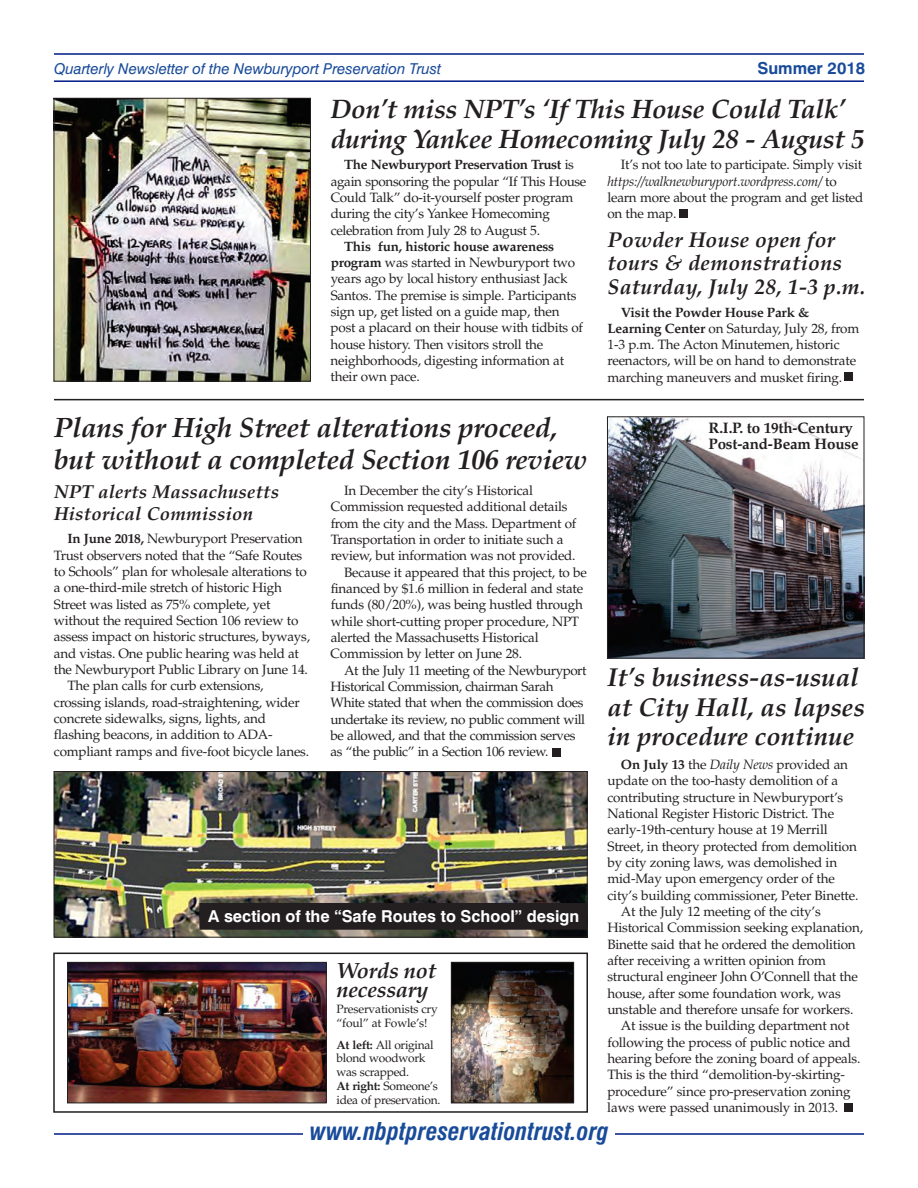
<style>
.page{position:relative;width:918px;height:1188px;background:#fff}
.page>*{position:absolute;margin:0;border:0;box-sizing:border-box;transform-origin:0 0}
.t1{font:italic 700 28.05px/32px "Palatino";letter-spacing:-.015em;color:#231f20}
.t2{font:italic 700 26.7px/30.5px "Palatino";letter-spacing:-.015em;color:#231f20}
.t3{font:italic 700 25.95px/29.5px "Palatino";color:#231f20}
.t4{font:italic 700 condensed 24px "Swiss 721 BT";color:#194b9b}
.t5{font:italic 700 22.05px/19.8px "Palatino";letter-spacing:-.015em;color:#231f20}
.t6{font:italic 700 21.45px/23.1px "Palatino";letter-spacing:.01em;color:#231f20}
.t7{font:italic 700 18.75px/21.3px "Palatino";letter-spacing:.01em;color:#231f20}
.t8{font:700 16.5px "Swiss 721 BT";color:#194b9b}
.t9{font:700 16.35px "Swiss 721 BT";color:#fff}
.t10{font:700 15.15px/16.4px "Palatino";letter-spacing:-.015em;color:#231f20}
.t11{font:italic 15px "Swiss 721 BT";color:#194b9b}
.t12{font:13.5px/16.4px "Palatino";letter-spacing:-.02em;color:#231f20}
.t13{font:700 13.5px "Palatino";letter-spacing:-.025em;color:#231f20}
.t14{font:12px/13.8px "Palatino";letter-spacing:-.025em;color:#231f20}
.s1{font-weight:400}
.s2{font-weight:700}
.s3{font-style:italic}
</style>
<div class="page">
<hr style="left:54px;top:80px;width:810px;height:2px;background:#001c88">
<hr style="left:54px;top:53px;width:810px;height:2px;background:#001c88">
<hr style="left:54px;top:1133px;width:810px;height:2px;background:#001c88">
<div style="left:303px;top:1127px;width:312px;height:14px;background:#fff"></div>
<hr style="left:54px;top:399px;width:810px;height:1px;background:#231f20">
<img style="left:56px;top:100px;width:253px;height:280px">
<div style="left:54px;top:98px;width:257px;height:284px;border:1px solid #231f20"></div>
<div style="left:844px;top:1104px;width:8px;height:8px;background:#231f20"></div>
<img style="left:609px;top:418px;width:253px;height:238px">
<div style="left:607px;top:416px;width:257px;height:242px;border:1px solid #231f20"></div>
<div style="left:680px;top:210px;width:8px;height:8px;background:#231f20"></div>
<div style="left:844px;top:373px;width:9px;height:8px;background:#231f20"></div>
<div style="left:552px;top:748px;width:9px;height:8px;background:#231f20"></div>
<img style="left:56px;top:773px;width:530px;height:163px">
<div style="left:54px;top:771px;width:534px;height:167px;border:1px solid #231f20"></div>
<div style="left:200px;top:903px;width:387px;height:26px;background:#231f20"></div>
<div style="left:53px;top:953px;width:535px;height:160px;border:2px solid #231f20"></div>
<img style="left:453px;top:964px;width:119px;height:137px">
<div style="left:451px;top:962px;width:123px;height:141px;border:1px solid #231f20"></div>
<img style="left:69px;top:964px;width:256px;height:137px">
<div style="left:67px;top:962px;width:260px;height:141px;border:1px solid #231f20"></div>
<p class="t11" style="left:54px;top:62px;width:389px">Quarterly Newsletter of the Newburyport Preservation Trust</p>
<p class="t8" style="left:757px;top:61px;width:109px">Summer 2018</p>
<p class="t2" style="left:331px;top:96px;width:535px">Don’t miss NPT’s ‘If This House Could Talk’ during Yankee Homecoming July 28 - August 5</p>
<p class="t13" style="left:344px;top:159px;width:231px">The Newburyport Preservation Trust <span class="s1">is</span></p>
<p class="t12" style="left:331px;top:175px;width:257px">again sponsoring the popular “If This House</p>
<p class="t12" style="left:331px;top:191px;width:244px">Could Talk” do-it-yourself poster program</p>
<p class="t12" style="left:331px;top:207px;width:221px">during the city’s Yankee Homecoming</p>
<p class="t12" style="left:331px;top:224px;width:211px">celebration from July 28 to August 5.</p>
<p class="t13" style="left:344px;top:241px;width:212px">This fun, historic house awareness</p>
<p class="t12" style="left:331px;top:256px;width:246px"><span class="s2">program</span> was started in Newburyport two</p>
<p class="t12" style="left:331px;top:272px;width:238px">years ago by local history enthusiast Jack</p>
<p class="t12" style="left:331px;top:289px;width:247px">Santos. The premise is simple. Participants</p>
<p class="t12" style="left:331px;top:305px;width:230px">sign up, get listed on a guide map, then</p>
<p class="t12" style="left:331px;top:321px;width:254px">post a placard on their house with tidbits of</p>
<p class="t12" style="left:331px;top:338px;width:214px">house history. Then visitors stroll the</p>
<p class="t12" style="left:331px;top:354px;width:235px">neighborhoods, digesting information at</p>
<p class="t12" style="left:331px;top:370px;width:91px">their own pace.</p>
<p class="t12" style="left:607px;top:158px;width:257px;text-indent:14px">It’s not too late to participate. Simply visit <span class="s3">https://walknewburyport.wordpress.com/</span> to learn more about the program and get listed on the map.</p>
<p class="t6" style="left:607px;top:231px;width:259px">Powder House open for tours &amp; demonstrations<br>Saturday, July 28, 1-3 p.m.</p>
<p class="t12" style="left:607px;top:306px;width:253px;text-indent:14px"><span class="s2">Visit the Powder House Park &amp; Learning Center</span> on Saturday, July 28, from 1-3 p.m. The Acton Minutemen, historic reenactors, will be on hand to demonstrate marching maneuvers and musket firing.</p>
<p class="t1" style="left:54px;top:415px;width:535px">Plans for High Street alterations proceed, but without a completed Section 106 review</p>
<p class="t7" style="left:54px;top:483px;width:227px">NPT alerts Massachusetts<br>Historical Commission</p>
<p class="t12" style="left:344px;top:484px;width:190px">In December the city’s Historical</p>
<p class="t12" style="left:331px;top:500px;width:238px">Commission requested additional details</p>
<p class="t12" style="left:331px;top:517px;width:247px">from the city and the Mass. Department of</p>
<p class="t12" style="left:331px;top:533px;width:234px">Transportation in order to initiate such a</p>
<p class="t12" style="left:331px;top:549px;width:246px">review, but information was not provided.</p>
<p class="t12" style="left:344px;top:566px;width:244px">Because it appeared that this project, to be</p>
<p class="t12" style="left:331px;top:582px;width:254px">financed by $1.6 million in federal and state</p>
<p class="t12" style="left:331px;top:598px;width:254px">funds (80/20%), was being hustled through</p>
<p class="t12" style="left:331px;top:615px;width:250px">while short-cutting proper procedure, NPT</p>
<p class="t12" style="left:331px;top:631px;width:210px">alerted the Massachusetts Historical</p>
<p class="t12" style="left:331px;top:647px;width:193px">Commission by letter on June 28.</p>
<p class="t12" style="left:344px;top:664px;width:244px">At the July 11 meeting of the Newburyport</p>
<p class="t12" style="left:331px;top:680px;width:224px">Historical Commission, chairman Sarah</p>
<p class="t12" style="left:331px;top:696px;width:254px">White stated that when the commission does</p>
<p class="t12" style="left:331px;top:713px;width:256px">undertake its review, no public comment will</p>
<p class="t12" style="left:331px;top:729px;width:246px">be allowed, and that the commission serves</p>
<p class="t12" style="left:331px;top:745px;width:219px">as “the public” in a Section 106 review.</p>
<p class="t12" style="left:68px;top:532px;width:237px"><span class="s2">In June 2018,</span> Newburyport Preservation</p>
<p class="t12" style="left:54px;top:549px;width:250px">Trust observers noted that the “Safe Routes</p>
<p class="t12" style="left:54px;top:565px;width:254px">to Schools” plan for wholesale alterations to</p>
<p class="t12" style="left:54px;top:581px;width:229px">a one-third-mile stretch of historic High</p>
<p class="t12" style="left:54px;top:598px;width:218px">Street was listed as 75% complete, yet</p>
<p class="t12" style="left:54px;top:614px;width:246px">without the required Section 106 review to</p>
<p class="t12" style="left:54px;top:630px;width:258px">assess impact on historic structures, byways,</p>
<p class="t12" style="left:54px;top:647px;width:247px">and vistas. One public hearing was held at</p>
<p class="t12" style="left:54px;top:663px;width:255px">the Newburyport Public Library on June 14.</p>
<p class="t12" style="left:67px;top:679px;width:198px">The plan calls for curb extensions,</p>
<p class="t12" style="left:54px;top:728px;width:257px">flashing beacons, in addition to ADA&shy;compliant ramps and five-foot bicycle lanes.</p>
<p class="t12" style="left:54px;top:696px;width:247px">crossing islands, road-straightening, wider concrete sidewalks, signs, lights, and</p>
<p class="t9" style="left:208px;top:910px;width:373px">A section of the “Safe Routes to School” design</p>
<p class="t5" style="left:336px;top:963px;width:102px">Words not necessary</p>
<p class="t14" style="left:336px;top:1004px;width:103px">Preservationists cry “foul” at Fowle’s!</p>
<p class="t14" style="left:337px;top:1039px;width:105px"><span class="s2">At left:</span> All original blond woodwork was scrapped.<br><span class="s2">At right:</span> Someone’s idea of preservation.</p>
<p class="t10" style="left:709px;top:421px;width:152px">R.I.P. to 19th-Century<br>Post-and-Beam House</p>
<p class="t3" style="left:607px;top:665px;width:259px">It’s business-as-usual at City Hall, as lapses in procedure continue</p>
<p class="t12" style="left:621px;top:758px;width:229px"><span class="s2">On July 13</span> the <span class="s3">Daily News</span> provided an</p>
<p class="t12" style="left:607px;top:774px;width:232px">update on the too-hasty demolition of a</p>
<p class="t12" style="left:607px;top:791px;width:237px">contributing structure in Newburyport’s</p>
<p class="t12" style="left:607px;top:807px;width:228px">National Register Historic District. The</p>
<p class="t12" style="left:607px;top:823px;width:222px">early-19th-century house at 19 Merrill</p>
<p class="t12" style="left:607px;top:840px;width:251px">Street, in theory protected from demolition</p>
<p class="t12" style="left:607px;top:856px;width:231px">by city zoning laws, was demolished in</p>
<p class="t12" style="left:607px;top:872px;width:229px">mid-May upon emergency order of the</p>
<p class="t12" style="left:607px;top:889px;width:253px">city’s building commissioner, Peter Binette.</p>
<p class="t12" style="left:621px;top:905px;width:201px">At the July 12 meeting of the city’s</p>
<p class="t12" style="left:607px;top:921px;width:257px">Historical Commission seeking explanation,</p>
<p class="t12" style="left:607px;top:938px;width:250px">Binette said that he ordered the demolition</p>
<p class="t12" style="left:607px;top:954px;width:220px">after receiving a written opinion from</p>
<p class="t12" style="left:607px;top:970px;width:252px">structural engineer John O’Connell that the</p>
<p class="t12" style="left:607px;top:987px;width:235px">house, after some foundation work, was</p>
<p class="t12" style="left:607px;top:1003px;width:248px">unstable and therefore unsafe for workers.</p>
<p class="t12" style="left:621px;top:1019px;width:230px">At issue is the building department not</p>
<p class="t12" style="left:607px;top:1036px;width:245px">following the process of public notice and</p>
<p class="t12" style="left:607px;top:1052px;width:255px">hearing before the zoning board of appeals.</p>
<p class="t12" style="left:607px;top:1068px;width:239px">This is the third “demolition-by-skirting-</p>
<p class="t12" style="left:607px;top:1085px;width:245px">procedure” since pro-preservation zoning</p>
<p class="t12" style="left:607px;top:1101px;width:232px">laws were passed unanimously in 2013.</p>
<p class="t4" style="left:310px;top:1122px;width:301px">www.nbptpreservationtrust.org</p>
</div>
